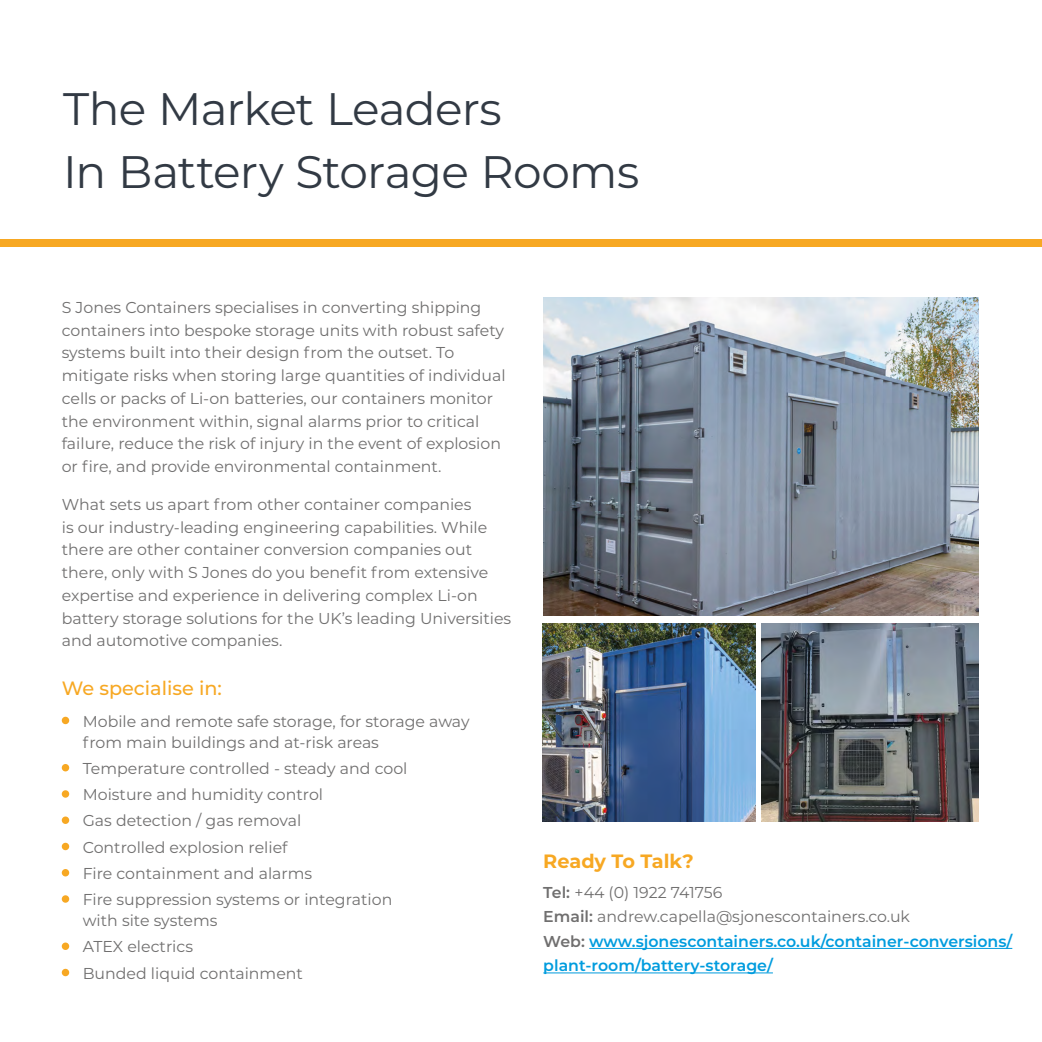
<style>
.page{position:relative;width:1042px;height:1042px;background:#fff}
.page>*{position:absolute;margin:0;border:0;box-sizing:border-box;transform-origin:0 0}
.t1{font:45.5px/63px "Montserrat";letter-spacing:-.015em;color:#323a44}
.t2{font:500 19.25px "Montserrat";color:#f7a823}
.t3{font:700 19.25px "Montserrat";color:#f7a823}
.t4{font:15.75px/22.8px "Montserrat";color:#706f6f}
.t5{font:600 15.75px/24.5px "Montserrat";color:#009cde}
.s1{color:#706f6f}
.s2{font-weight:400;color:#706f6f}
</style>
<div class="page">
<div style="left:62px;top:717px;width:7px;height:7px;background:#f7a823;border-radius:50%"></div>
<div style="left:62px;top:764px;width:7px;height:7px;background:#f7a823;border-radius:50%"></div>
<div style="left:62px;top:790px;width:7px;height:7px;background:#f7a823;border-radius:50%"></div>
<div style="left:62px;top:816px;width:7px;height:8px;background:#f7a823;border-radius:50%"></div>
<div style="left:62px;top:843px;width:7px;height:7px;background:#f7a823;border-radius:50%"></div>
<div style="left:62px;top:869px;width:7px;height:7px;background:#f7a823;border-radius:50%"></div>
<div style="left:62px;top:895px;width:7px;height:7px;background:#f7a823;border-radius:50%"></div>
<div style="left:62px;top:942px;width:7px;height:8px;background:#f7a823;border-radius:50%"></div>
<div style="left:62px;top:969px;width:7px;height:7px;background:#f7a823;border-radius:50%"></div>
<hr style="left:589px;top:948px;width:423px;height:1px;background:#009cde">
<hr style="left:543px;top:972px;width:230px;height:1px;background:#009cde">
<img style="left:543px;top:298px;width:436px;height:317px">
<img style="left:542px;top:624px;width:213px;height:197px">
<img style="left:761px;top:624px;width:217px;height:197px">
<div style="left:0;top:239px;width:1042px;height:7px;background:#f7a823"></div>
<h1 class="t1" style="left:63px;top:76px;width:578px">The Market Leaders<br>In Battery Storage Rooms</h1>
<p class="t4" style="left:62px;top:295px;width:445px">S Jones Containers specialises in converting shipping containers into bespoke storage units with robust safety systems built into their design from the outset. To mitigate risks when storing large quantities of individual cells or packs of Li-on batteries, our containers monitor the environment within, signal alarms prior to critical failure, reduce the risk of injury in the event of explosion or fire, and provide environmental containment.</p>
<p class="t4" style="left:62px;top:492px;width:451px">What sets us apart from other container companies<br>is our industry-leading engineering capabilities. While there are other container conversion companies out there, only with S Jones do you benefit from extensive expertise and experience in delivering complex Li-on battery storage solutions for the UK’s leading Universities and automotive companies.</p>
<p class="t2" style="left:62px;top:675px;width:162px">We specialise in:</p>
<p class="t4" style="left:83px;top:710px;width:388px;line-height:21px">Mobile and remote safe storage, for storage away from main buildings and at-risk areas</p>
<p class="t4" style="left:83px;top:754px;width:326px;line-height:26.2px">Temperature controlled - steady and cool Moisture and humidity control<br>Gas detection / gas removal<br>Controlled explosion relief<br>Fire containment and alarms<br>Fire suppression systems or integration</p>
<p class="t4" style="left:83px;top:907px;width:222px;line-height:26.2px">with site systems<br>ATEX electrics<br>Bunded liquid containment</p>
<p class="t3" style="left:543px;top:847px;width:152px">Ready To Talk?</p>
<p class="t5" style="left:543px;top:879px;width:470px"><span class="s1">Tel:</span> <span class="s2">+44 (0) 1922 741756<br></span><span class="s1">Email:</span> <span class="s2">andrew.capella@sjonescontainers.co.uk<br></span><span class="s1">Web:</span> www.sjonescontainers.co.uk/container-conversions/ plant-room/battery-storage/</p>
</div>
